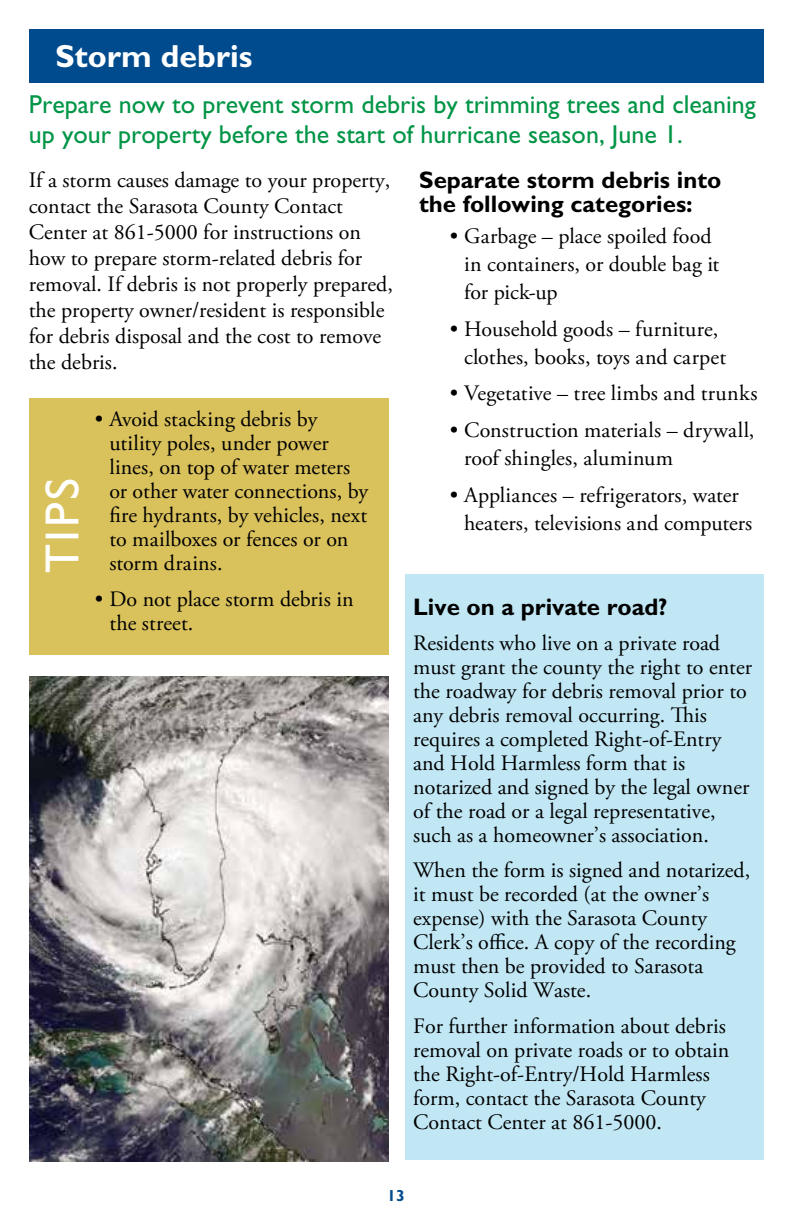
<style>
.page{position:relative;width:792px;height:1224px;background:#fff}
.page>*{position:absolute;margin:0;border:0;box-sizing:border-box;transform-origin:0 0}
.t1{font:48px "Gill Sans Std";color:#fff}
.t2{font:700 32px "Gill Sans Std";color:#fff}
.t3{font:26px/30px "Gill Sans Std";color:#009546}
.t4{font:700 24px/24px "Gill Sans Std";color:#000}
.t5{font:22px/24px "Adobe Garamond Pro";color:#000}
.t6{font:700 16px "Gill Sans Std";color:#004b8d}
</style>
<div class="page">
<div style="left:29px;top:398px;width:360px;height:256px;background:#d9c15c"></div>
<div style="left:405px;top:575px;width:359px;height:585px;background:#c1e7f5"></div>
<img style="left:29px;top:676px;width:360px;height:486px">
<div style="left:29px;top:29px;width:735px;height:54px;background:#004b8d"></div>
<h2 class="t2" style="left:55px;top:37px;width:198px">Storm debris</h2>
<p class="t3" style="left:29px;top:89px;width:729px">Prepare now to prevent storm debris by trimming trees and cleaning up your property before the start of hurricane season, June 1.</p>
<p class="t4" style="left:419px;top:168px;width:304px">Separate storm debris into the following categories:</p>
<p class="t5" style="left:464px;top:223px;width:257px;line-height:28px;text-indent:-14px">• Garbage – place spoiled food in containers, or double bag it for pick-up</p>
<p class="t5" style="left:464px;top:315px;width:263px;line-height:28px;text-indent:-14px">• Household goods – furniture, clothes, books, toys and carpet</p>
<p class="t5" style="left:450px;top:382px;width:309px">• Vegetative – tree limbs and trunks</p>
<p class="t5" style="left:464px;top:417px;width:292px;line-height:28px;text-indent:-14px">• Construction materials – drywall, roof shingles, aluminum</p>
<p class="t5" style="left:464px;top:481px;width:290px;line-height:28px;text-indent:-14px">• Appliances – refrigerators, water heaters, televisions and computers</p>
<p class="t5" style="left:29px;top:167px;width:366px;line-height:26px">If a storm causes damage to your property, contact the Sarasota County Contact Center at 861-5000 for instructions on how to prepare storm-related debris for removal. If debris is not properly prepared, the property owner/resident is responsible for debris disposal and the cost to remove the debris.</p>
<p class="t5" style="left:109px;top:408px;width:260px;text-indent:-14px">• Avoid stacking debris by utility poles, under power lines, on top of water meters or other water connections, by fire hydrants, by vehicles, next to mailboxes or fences or on storm drains.</p>
<p class="t5" style="left:109px;top:588px;width:246px;text-indent:-14px">• Do not place storm debris in the street.</p>
<h1 class="t1" style="left:35px;top:573px;width:96px;rotate:-90deg">TIPS</h1>
<p class="t4" style="left:413px;top:595px;width:256px">Live on a private road?</p>
<p class="t5" style="left:413px;top:632px;width:340px">Residents who live on a private road must grant the county the right to enter the roadway for debris removal prior to any debris removal occurring. This requires a completed Right-of-Entry and Hold Harmless form that is notarized and signed by the legal owner of the road or a legal representative, such as a homeowner’s association.</p>
<p class="t5" style="left:413px;top:859px;width:339px">When the form is signed and notarized, it must be recorded (at the owner’s expense) with the Sarasota County Clerk’s office. A copy of the recording must then be provided to Sarasota County Solid Waste.</p>
<p class="t5" style="left:413px;top:1015px;width:318px">For further information about debris removal on private roads or to obtain the Right-of-Entry/Hold Harmless form, contact the Sarasota County Contact Center at 861-5000.</p>
<p class="t6" style="left:387px;top:1186px;width:19px">13</p>
</div>
